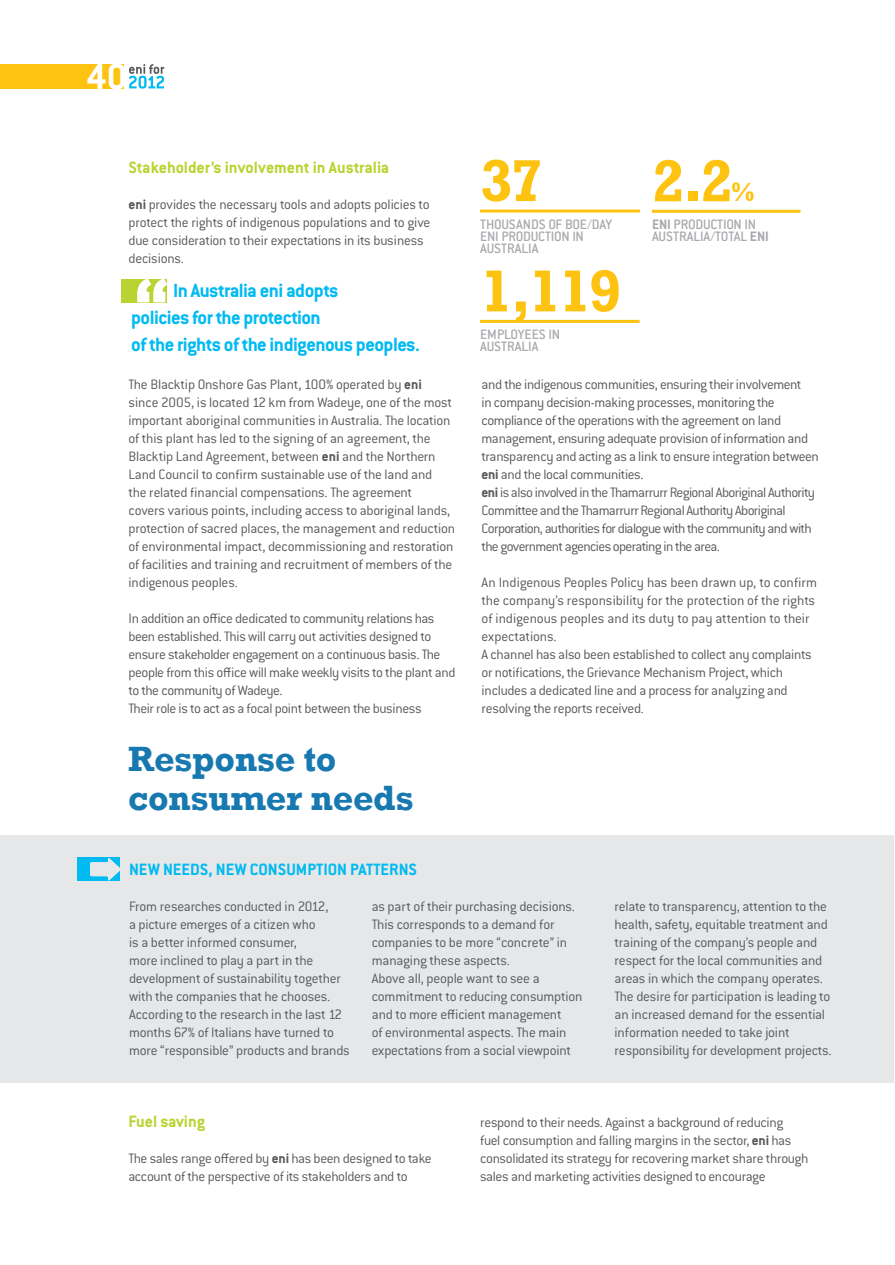
<style>
.page{position:relative;width:895px;height:1265px;background:#fff}
.page>*{position:absolute;margin:0;border:0;box-sizing:border-box;transform-origin:0 0}
.t1{font:700 60px "Rockwell";color:#fec210}
.t2{font:700 39.75px "Conduit ITC Std";color:#fff}
.t3{font:700 36px/39px "Rockwell";letter-spacing:-.01em;color:#1779b0}
.t4{font:700 27px "Rockwell";color:#fec210}
.t5{font:700 21px/27px "Conduit ITC Std";letter-spacing:-.025em;color:#00baf1}
.t6{font:700 18px "Conduit ITC Std";color:#b8d432}
.t7{font:700 18px "Conduit ITC Std";color:#00baf1}
.t8{font:300 15px/18px "Conduit ITC Std";letter-spacing:-.015em;color:#57585a}
.t9{font:500 15px/12px "Conduit ITC Std";letter-spacing:-.01em;color:#a8a9ad}
.s1{font-weight:700}
</style>
<div class="page">
<svg style="left:129px;top:64px;width:35px;height:25px"></svg>
<div style="left:0;top:64px;width:124px;height:25px;background:#fec210"></div>
<hr style="left:480px;top:320px;width:159px;height:3px;background:#fec210">
<hr style="left:652px;top:210px;width:148px;height:3px;background:#fec210">
<hr style="left:480px;top:209px;width:160px;height:3px;background:#fec210">
<div style="left:122px;top:279px;width:45px;height:23px;background:#b8d432"></div>
<svg style="left:137px;top:279px;width:30px;height:23px"></svg>
<div style="left:0;top:835px;width:894px;height:248px;background:#e6e7e9"></div>
<div style="left:77px;top:857px;width:43px;height:24px;background:#00baf1"></div>
<svg style="left:90px;top:858px;width:30px;height:22px"></svg>
<h2 class="t2" style="left:87px;top:53px;width:42px">40</h2>
<p class="t6" style="left:128px;top:156px;width:262px">Stakeholder’s involvement in Australia</p>
<p class="t8" style="left:128px;top:195px;width:303px"><span class="s1">eni</span> provides the necessary tools and adopts policies to protect the rights of indigenous populations and to give due consideration to their expectations in its business decisions.</p>
<h3 class="t5" style="left:131px;top:276px;width:290px;text-indent:42px">In Australia eni adopts<br>policies for the protection<br>of the rights of the indigenous peoples.</h3>
<p class="t8" style="left:128px;top:375px;width:328px">The Blacktip Onshore Gas Plant, 100% operated by <span class="s1">eni </span>since 2005, is located 12 km from Wadeye, one of the most important aboriginal communities in Australia. The location of this plant has led to the signing of an agreement, the Blacktip Land Agreement, between <span class="s1">eni</span> and the Northern Land Council to confirm sustainable use of the land and<br>the related financial compensations. The agreement<br>covers various points, including access to aboriginal lands, protection of sacred places, the management and reduction of environmental impact, decommissioning and restoration of facilities and training and recruitment of members of the indigenous peoples.</p>
<p class="t8" style="left:128px;top:609px;width:328px">In addition an office dedicated to community relations has been established. This will carry out activities designed to ensure stakeholder engagement on a continuous basis. The people from this office will make weekly visits to the plant and to the community of Wadeye.<br>Their role is to act as a focal point between the business</p>
<h3 class="t3" style="left:128px;top:739px;width:287px">Response to consumer needs</h3>
<p class="t7" style="left:129px;top:858px;width:289px">NEW NEEDS, NEW CONSUMPTION PATTERNS</p>
<h1 class="t1" style="left:480px;top:144px;width:65px">37</h1>
<p class="t9" style="left:480px;top:218px;width:15px">THOUSANDS</p>
<p class="t9" style="left:480px;top:218px;width:120px;text-indent:68px">OFBOE/DAY<br>ENI PRODUCTION IN<br>AUSTRALIA</p>
<h1 class="t1" style="left:480px;top:255px;width:143px">1,119</h1>
<p class="t9" style="left:480px;top:328px;width:81px">EMPLOYEES IN<br>AUSTRALIA</p>
<h1 class="t1" style="left:652px;top:145px;width:83px">2.2</h1>
<h3 class="t4" style="left:730px;top:176px;width:27px">%</h3>
<p class="t9" style="left:652px;top:218px;width:118px"><span class="s1">ENI</span> PRODUCTION IN<br>AUSTRALIA/TOTAL <span class="s1">EN I</span></p>
<p class="t8" style="left:481px;top:375px;width:339px">and the indigenous communities, ensuring their involvement<br>in company decision-making processes, monitoring the compliance of the operations with the agreement on land management, ensuring adequate provision of information and transparency and acting as a link to ensure integration between <span class="s1">eni</span> and the local communities.<br><span class="s1">eni</span> is also involved in the Thamarrurr Regional Aboriginal Authority Committee and the Thamarrurr Regional Authority Aboriginal Corporation, authorities for dialogue with the community and with the government agencies operating in the area.</p>
<p class="t8" style="left:481px;top:573px;width:337px">An Indigenous Peoples Policy has been drawn up, to confirm the company’s responsibility for the protection of the rights of indigenous peoples and its duty to pay attention to their expectations.<br>A channel has also been established to collect any complaints or notifications, the Grievance Mechanism Project, which includes a dedicated line and a process for analyzing and resolving the reports received.</p>
<p class="t8" style="left:129px;top:897px;width:222px">From researches conducted in 2012,<br>a picture emerges of a citizen who<br>is a better informed consumer,<br>more inclined to play a part in the development of sustainability together with the companies that he chooses.<br>According to the research in the last 12 months 67% of Italians have turned to more “responsible” products and brands</p>
<p class="t8" style="left:372px;top:897px;width:212px">as part of their purchasing decisions.<br>This corresponds to a demand for companies to be more “concrete” in managing these aspects.<br>Above all, people want to see a commitment to reducing consumption and to more efficient management<br>of environmental aspects. The main expectations from a social viewpoint</p>
<p class="t8" style="left:614px;top:897px;width:218px">relate to transparency, attention to the health, safety, equitable treatment and training of the company’s people and respect for the local communities and areas in which the company operates.<br>The desire for participation is leading to an increased demand for the essential information needed to take joint responsibility for development projects.</p>
<p class="t6" style="left:128px;top:1110px;width:78px">Fuel saving</p>
<p class="t8" style="left:128px;top:1149px;width:305px">The sales range offered by <span class="s1">eni</span> has been designed to take account of the perspective of its stakeholders and to</p>
<p class="t8" style="left:480px;top:1113px;width:330px">respond to their needs. Against a background of reducing<br>fuel consumption and falling margins in the sector, <span class="s1">eni</span> has consolidated its strategy for recovering market share through sales and marketing activities designed to encourage</p>
</div>
